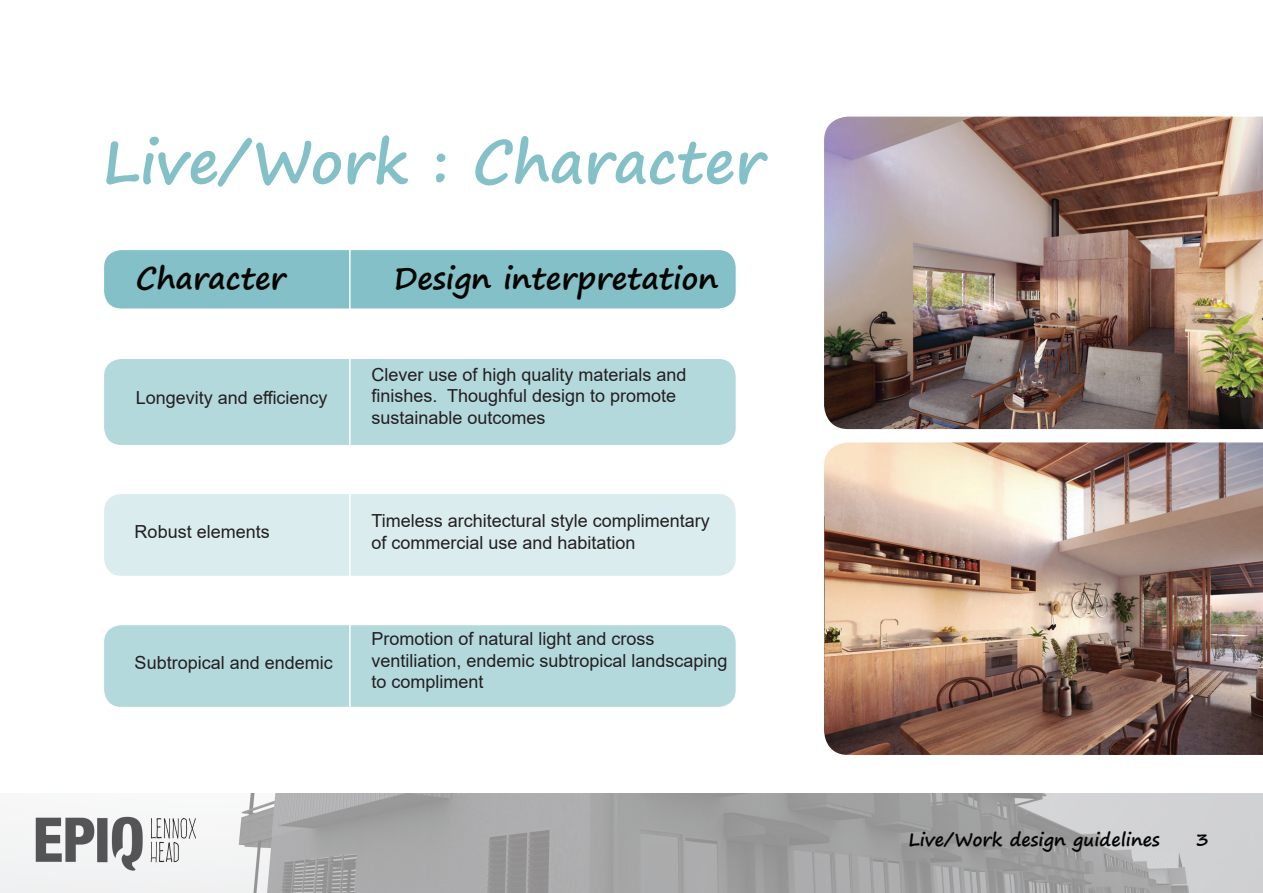
<style>
.page{position:relative;width:1263px;height:893px;background:#fff}
.page>*{position:absolute;margin:0;border:0;box-sizing:border-box;transform-origin:0 0}
.t1{font:700 58.5px "Segoe Print";color:#83c0c7}
.t2{font:700 30px "Segoe Print";color:#040503}
.t3{font:18px/21.6px "Arial";color:#231f20}
.t4{font:700 18px "Segoe Print";color:#040503}
</style>
<div class="page">
<img style="left:0;top:794px;width:1263px;height:99px">
<img style="left:28px;top:814px;width:176px;height:57px">
<div style="left:103px;top:249px;width:633px;height:60px;background:#83c0c7;border-radius:18px"></div>
<div style="left:103px;top:249px;width:634px;height:61px;border:2px solid #fff;border-radius:18px"></div>
<div style="left:103px;top:358px;width:633px;height:88px;background:#b4d9dd;border-radius:18px"></div>
<div style="left:103px;top:357px;width:634px;height:89px;border:2px solid #fff;border-radius:18px"></div>
<div style="left:103px;top:493px;width:633px;height:83px;background:#daecee;border-radius:18px"></div>
<div style="left:103px;top:493px;width:634px;height:84px;border:2px solid #fff;border-radius:18px"></div>
<div style="left:103px;top:624px;width:633px;height:84px;background:#b4d9dd;border-radius:18px"></div>
<div style="left:103px;top:624px;width:634px;height:84px;border:2px solid #fff;border-radius:18px"></div>
<hr style="left:349px;top:212px;width:2px;height:496px;background:#fff">
<img style="left:824px;top:117px;width:439px;height:312px">
<img style="left:824px;top:442px;width:439px;height:313px">
<h1 class="t1" style="left:103px;top:109px;width:663px">Live/Work : Character</h1>
<h2 class="t2" style="left:136px;top:251px;width:151px">Character</h2>
<h2 class="t2" style="left:394px;top:251px;width:326px">Design interpretation</h2>
<p class="t3" style="left:136px;top:387px;width:193px">Longevity and efficiency</p>
<p class="t3" style="left:135px;top:520px;width:137px">Robust elements</p>
<p class="t3" style="left:135px;top:652px;width:200px">Subtropical and endemic</p>
<p class="t3" style="left:371px;top:363px;width:317px">Clever use of high quality materials and finishes. Thoughful design to promote sustainable outcomes</p>
<p class="t3" style="left:371px;top:510px;width:340px">Timeless architectural style complimentary of commercial use and habitation</p>
<p class="t3" style="left:371px;top:628px;width:358px">Promotion of natural light and cross ventiliation, endemic subtropical landscaping to compliment</p>
<p class="t4" style="left:908px;top:823px;width:253px">Live/Work design guidelines</p>
<p class="t4" style="left:1196px;top:823px;width:15px">3</p>
</div>
